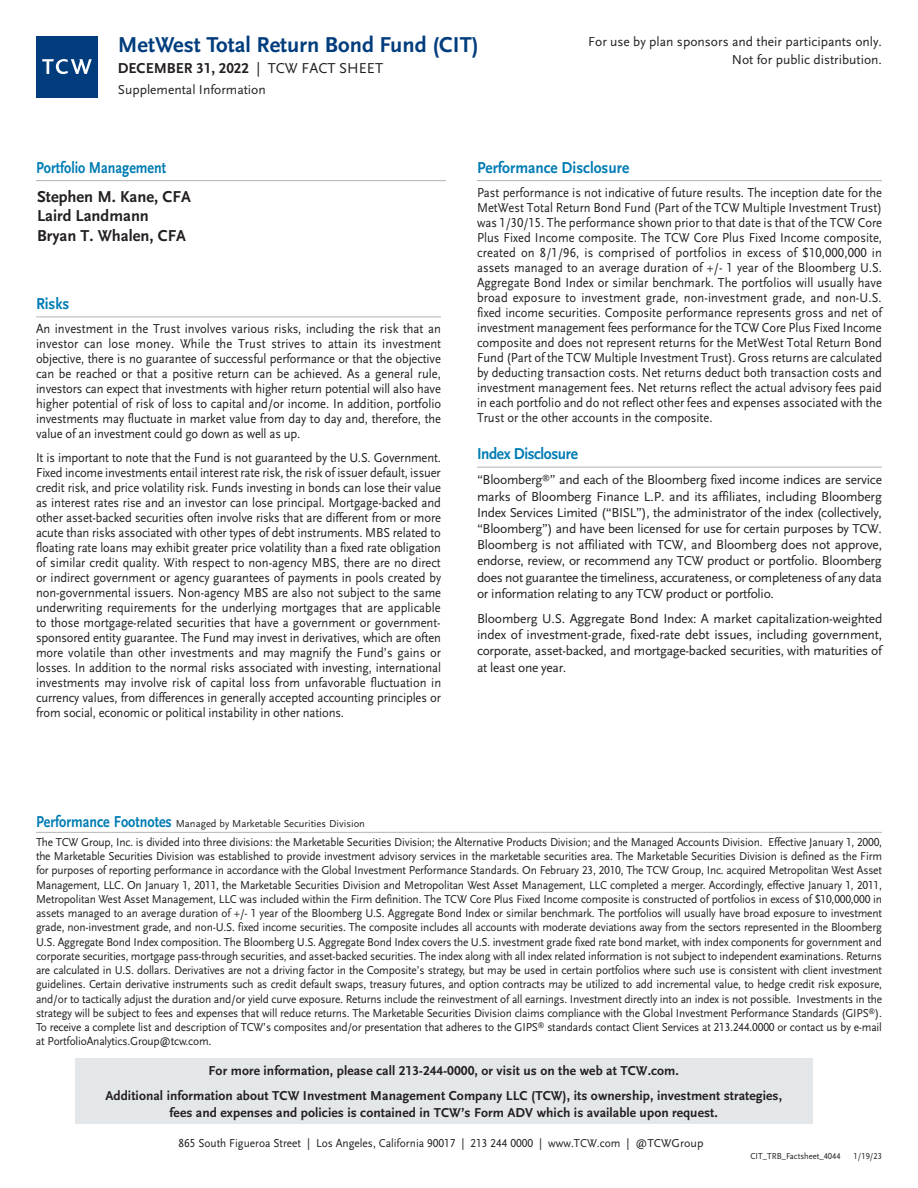
<style>
.page{position:relative;width:918px;height:1188px;background:#fff}
.page>*{position:absolute;margin:0;border:0;box-sizing:border-box;transform-origin:0 0}
.t1{font:22.5px "Scala Sans Bold LF";color:#013d7d}
.t2{font:16.5px/19.8px "Scala Sans Bold LF";color:#231f20}
.t3{font:16.5px "Scala Sans Bold LF";color:#007cb4;scale:.93 1}
.t4{font:16.5px "Scala Sans Bold LF";color:#007cb4;scale:.85 1}
.t5{font:16.5px "Scala Sans Bold LF";letter-spacing:-.025em;color:#007cb4;scale:.93 1}
.t6{font:15px "Scala Sans Bold LF";color:#231f20}
.t7{font:13.5px/15px "Scala Sans Regular LF";letter-spacing:-.01em;color:#231f20;text-align:justify;scale:.93 1}
.t8{font:13.5px/16.2px "Scala Sans Regular LF";letter-spacing:-.01em;color:#231f20;text-align:justify}
.t9{font:13.5px/25.5px "Scala Sans Bold LF";letter-spacing:.005em;color:#231f20;text-align:center}
.t10{font:12px/14.2px "Scala Sans Regular LF";color:#231f20;text-align:justify;scale:.95 1}
.t11{font:10.5px "Scala Sans Regular LF";color:#231f20}
.t12{font:9px "Scala Sans Regular LF";color:#231f20;scale:.95 1}
.s1{font-family:"Scala Sans Regular LF"}
.s2{font-family:"Scala Sans Bold LF";font-size:16.5px;color:#007cb4}
</style>
<div class="page">
<hr style="left:36px;top:832px;width:846px;height:1px;background:#b2b3b7">
<hr style="left:477px;top:180px;width:405px;height:1px;background:#b2b3b7">
<hr style="left:477px;top:467px;width:405px;height:1px;background:#b2b3b7">
<hr style="left:36px;top:317px;width:405px;height:1px;background:#b2b3b7">
<hr style="left:36px;top:180px;width:410px;height:1px;background:#b2b3b7">
<div style="left:36px;top:36px;width:61px;height:61px;background:#013d7d"></div>
<svg style="left:42px;top:59px;width:50px;height:15px"></svg>
<div style="left:75px;top:1058px;width:738px;height:65px;background:#e4e7ea"></div>
<h1 class="t1" style="left:118px;top:33px;width:362px">MetWest Total Return Bond Fund (CIT)</h1>
<p class="t6" style="left:118px;top:60px;width:267px">DECEMBER 31, 2022 <span class="s1">| TCW FACT SHEET</span></p>
<p class="t8" style="left:118px;top:82px;width:149px">Supplemental Information</p>
<p class="t8" style="left:588px;top:33px;width:295px;line-height:18px;text-align:right">For use by plan sponsors and their participants only.<br>Not for public distribution.</p>
<p class="t4" style="left:36px;top:159px;width:155px">Portfolio Management</p>
<p class="t2" style="left:37px;top:187px;width:155px">Stephen M. Kane, CFA<br>Laird Landmann<br>Bryan T. Whalen, CFA</p>
<p class="t3" style="left:36px;top:295px;width:37px">Risks</p>
<p class="t7" style="left:36px;top:321px;width:437px">An investment in the Trust involves various risks, including the risk that an investor can lose money. While the Trust strives to attain its investment objective, there is no guarantee of successful performance or that the objective can be reached or that a positive return can be achieved. As a general rule, investors can expect that investments with higher return potential will also have higher potential of risk of loss to capital and/or income. In addition, portfolio investments may fluctuate in market value from day to day and, therefore, the value of an investment could go down as well as up.</p>
<p class="t7" style="left:36px;top:450px;width:437px">It is important to note that the Fund is not guaranteed by the U.S. Government.<br>Fixed income investments entail interest rate risk, the risk of issuer default, issuer credit risk, and price volatility risk. Funds investing in bonds can lose their value as interest rates rise and an investor can lose principal. Mortgage-backed and other asset-backed securities often involve risks that are different from or more acute than risks associated with other types of debt instruments. MBS related to floating rate loans may exhibit greater price volatility than a fixed rate obligation of similar credit quality. With respect to non-agency MBS, there are no direct or indirect government or agency guarantees of payments in pools created by non-governmental issuers. Non-agency MBS are also not subject to the same underwriting requirements for the underlying mortgages that are applicable to those mortgage-related securities that have a government or government&shy;sponsored entity guarantee. The Fund may invest in derivatives, which are often more volatile than other investments and may magnify the Fund’s gains or losses. In addition to the normal risks associated with investing, international investments may involve risk of capital loss from unfavorable fluctuation in currency values, from differences in generally accepted accounting principles or from social, economic or political instability in other nations.</p>
<p class="t3" style="left:477px;top:159px;width:165px">Performance Disclosure</p>
<p class="t7" style="left:477px;top:185px;width:437px">Past performance is not indicative of future results. The inception date for the MetWest Total Return Bond Fund (Part of the TCW Multiple Investment Trust) was 1/30/15. The performance shown prior to that date is that of the TCW Core Plus Fixed Income composite. The TCW Core Plus Fixed Income composite, created on 8/1/96, is comprised of portfolios in excess of $10,000,000 in assets managed to an average duration of +/- 1 year of the Bloomberg U.S.<br>Aggregate Bond Index or similar benchmark. The portfolios will usually have broad exposure to investment grade, non-investment grade, and non-U.S. fixed income securities. Composite performance represents gross and net of investment management fees performance for the TCW Core Plus Fixed Income composite and does not represent returns for the MetWest Total Return Bond Fund (Part of the TCW Multiple Investment Trust). Gross returns are calculated by deducting transaction costs. Net returns deduct both transaction costs and investment management fees. Net returns reflect the actual advisory fees paid in each portfolio and do not reflect other fees and expenses associated with the Trust or the other accounts in the composite.</p>
<p class="t5" style="left:477px;top:445px;width:110px">Index Disclosure</p>
<p class="t8" style="left:477px;top:472px;width:407px">“Bloomberg<sup>®</sup>” and each of the Bloomberg fixed income indices are service marks of Bloomberg Finance L.P. and its affiliates, including Bloomberg Index Services Limited (“BISL”), the administrator of the index (collectively, “Bloomberg”) and have been licensed for use for certain purposes by TCW.<br>Bloomberg is not affiliated with TCW, and Bloomberg does not approve, endorse, review, or recommend any TCW product or portfolio. Bloomberg does not guarantee the timeliness, accurateness, or completeness of any data or information relating to any TCW product or portfolio.</p>
<p class="t8" style="left:477px;top:611px;width:407px">Bloomberg U.S. Aggregate Bond Index: A market capitalization-weighted index of investment-grade, fixed-rate debt issues, including government, corporate, asset-backed, and mortgage-backed securities, with maturities of at least one year.</p>
<p class="t11" style="left:36px;top:818px;width:331px"><span class="s2">Performance Footnotes</span> Managed by Marketable Securities Division</p>
<p class="t10" style="left:36px;top:835px;width:892px">The TCW Group, Inc. is divided into three divisions: the Marketable Securities Division; the Alternative Products Division; and the Managed Accounts Division. Effective January 1, 2000, the Marketable Securities Division was established to provide investment advisory services in the marketable securities area. The Marketable Securities Division is defined as the Firm for purposes of reporting performance in accordance with the Global Investment Performance Standards. On February 23, 2010, The TCW Group, Inc. acquired Metropolitan West Asset Management, LLC. On January 1, 2011, the Marketable Securities Division and Metropolitan West Asset Management, LLC completed a merger. Accordingly, effective January 1, 2011, Metropolitan West Asset Management, LLC was included within the Firm definition. The TCW Core Plus Fixed Income composite is constructed of portfolios in excess of $10,000,000 in assets managed to an average duration of +/- 1 year of the Bloomberg U.S. Aggregate Bond Index or similar benchmark. The portfolios will usually have broad exposure to investment grade, non-investment grade, and non-U.S. fixed income securities. The composite includes all accounts with moderate deviations away from the sectors represented in the Bloomberg U.S. Aggregate Bond Index composition. The Bloomberg U.S. Aggregate Bond Index covers the U.S. investment grade fixed rate bond market, with index components for government and corporate securities, mortgage pass-through securities, and asset-backed securities. The index along with all index related information is not subject to independent examinations. Returns are calculated in U.S. dollars. Derivatives are not a driving factor in the Composite’s strategy, but may be used in certain portfolios where such use is consistent with client investment guidelines. Certain derivative instruments such as credit default swaps, treasury futures, and option contracts may be utilized to add incremental value, to hedge credit risk exposure, and/or to tactically adjust the duration and/or yield curve exposure. Returns include the reinvestment of all earnings. Investment directly into an index is not possible. Investments in the strategy will be subject to fees and expenses that will reduce returns. The Marketable Securities Division claims compliance with the Global Investment Performance Standards (GIPS<sup>®</sup>).<br>To receive a complete list and description of TCW’s composites and/or presentation that adheres to the GIPS<sup>®</sup> standards contact Client Services at 213.244.0000 or contact us by e-mail at PortfolioAnalytics.Group@tcw.com.</p>
<p class="t9" style="left:105px;top:1058px;width:678px">For more information, please call 213-244-0000, or visit us on the web at TCW.com.<br>Additional information about TCW Investment Management Company LLC (TCW), its ownership, investment strategies,</p>
<p class="t9" style="left:170px;top:1100px;width:550px">fees and expenses and policies is contained in TCW’s Form ADV which is available upon request.</p>
<p class="t10" style="left:178px;top:1136px;width:554px">865 South Figueroa Street | Los Angeles, California 90017 | 213 244 0000 | www.TCW.com | @TCWGroup</p>
<p class="t12" style="left:750px;top:1151px;width:97px">CIT_TRB_Factsheet_4044</p>
<p class="t12" style="left:854px;top:1151px;width:31px">1/19/23</p>
</div>
